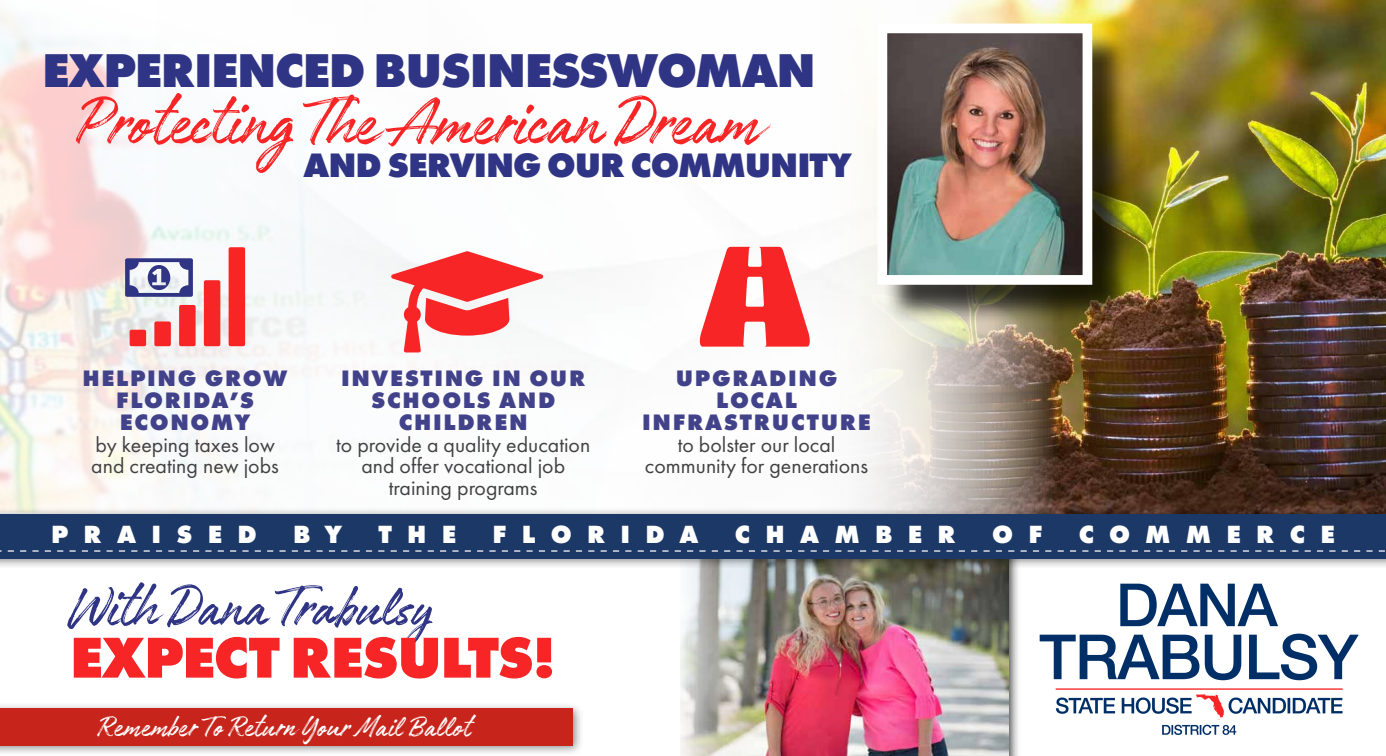
<style>
.page{position:relative;width:1386px;height:756px;background:#fff}
.page>*{position:absolute;margin:0;border:0;box-sizing:border-box;transform-origin:0 0}
.t1{font:76.83px "Authenia";letter-spacing:-.02em;color:#f72526}
.t2{font:64.92px "Authenia";letter-spacing:-.02em;color:#2f3484}
.t3{font:800 59.68px "Futura PT";letter-spacing:-.03em;color:#f72526}
.t4{font:800 49.18px "Futura PT";letter-spacing:-.03em;color:#2f3484}
.t5{font:800 35.18px "Futura PT";letter-spacing:-.03em;color:#2f3484}
.t6{font:32.73px "Authenia";letter-spacing:-.01em;color:#fff}
.t7{font:800 25.9px "Futura PT";letter-spacing:.59em;color:#fff}
.t8{font:800 23.28px/21.9px "Futura PT";letter-spacing:.07em;color:#42428b;text-align:center}
.t9{font:21.88px/21.9px "Futura PT";color:#414042;text-align:center}
</style>
<div class="page">
<svg style="left:0;top:236px;width:113px;height:271px"></svg>
<div style="left:780px;top:519px;width:241px;height:237px;background:#000;opacity:.75"></div>
<img style="left:779px;top:0;width:607px;height:507px">
<div style="left:0;top:702px;width:584px;height:54px;background:#000;opacity:.45"></div>
<div style="left:0;top:709px;width:573px;height:36px;background:#c7251c"></div>
<img style="left:681px;top:570px;width:327px;height:186px">
<div style="left:0;top:507px;width:1386px;height:63px;background:#000;opacity:.45"></div>
<div style="left:0;top:514px;width:1386px;height:45px;background:#1c3866"></div>
<svg style="left:0;top:550px;width:1385px;height:2px"></svg>
<svg style="left:391px;top:251px;width:152px;height:101px"></svg>
<svg style="left:700px;top:247px;width:110px;height:100px"></svg>
<svg style="left:125px;top:247px;width:120px;height:99px"></svg>
<div style="left:882px;top:28px;width:251px;height:297px;background:#000;opacity:.75"></div>
<img style="left:889px;top:35px;width:192px;height:239px">
<div style="left:878px;top:24px;width:214px;height:261px;border:10px solid #fff"></div>
<svg style="left:1056px;top:694px;width:287px;height:41px"></svg>
<svg style="left:1120px;top:584px;width:158px;height:42px"></svg>
<svg style="left:1040px;top:634px;width:319px;height:46px"></svg>
<hr style="left:1056px;top:688px;width:287px;height:2px;background:#f72526">
<h3 class="t4" style="left:42px;top:39px;width:775px">EXPERIENCED BUSINESSWOMAN</h3>
<h1 class="t1" style="left:74px;top:83px;width:688px">Protecting The American Dream</h1>
<h3 class="t5" style="left:304px;top:143px;width:550px">AND SERVING OUR COMMUNITY</h3>
<p class="t8" style="left:83px;top:367px;width:206px">HELPING GROW<br>FLORIDA’S<br>ECONOMY</p>
<p class="t9" style="left:91px;top:433px;width:189px;text-align:left">by keeping taxes low and creating new jobs</p>
<p class="t8" style="left:341px;top:367px;width:246px">INVESTING IN OUR<br>SCHOOLS AND<br>CHILDREN</p>
<p class="t9" style="left:336px;top:433px;width:256px">to provide a quality education and offer vocational job training programs</p>
<p class="t8" style="left:642px;top:367px;width:230px">UPGRADING<br>LOCAL<br>INFRASTRUCTURE</p>
<p class="t9" style="left:645px;top:433px;width:225px">to bolster our local community for generations</p>
<p class="t7" style="left:51px;top:517px;width:207px">PRAISED</p>
<p class="t7" style="left:293px;top:517px;width:51px">B Y</p>
<p class="t7" style="left:378px;top:517px;width:79px">THE</p>
<p class="t7" style="left:493px;top:517px;width:208px">FLORIDA</p>
<p class="t7" style="left:735px;top:517px;width:222px">CHAMBER</p>
<p class="t7" style="left:992px;top:517px;width:52px">O F</p>
<p class="t7" style="left:1079px;top:517px;width:258px">COMMERCE</p>
<h2 class="t2" style="left:69px;top:573px;width:364px">With Dana Trabulsy</h2>
<h3 class="t3" style="left:70px;top:620px;width:488px">EXPECT RESULTS!</h3>
<h3 class="t6" style="left:98px;top:710px;width:375px">Remember To Return Your Mail Ballot</h3>
</div>
